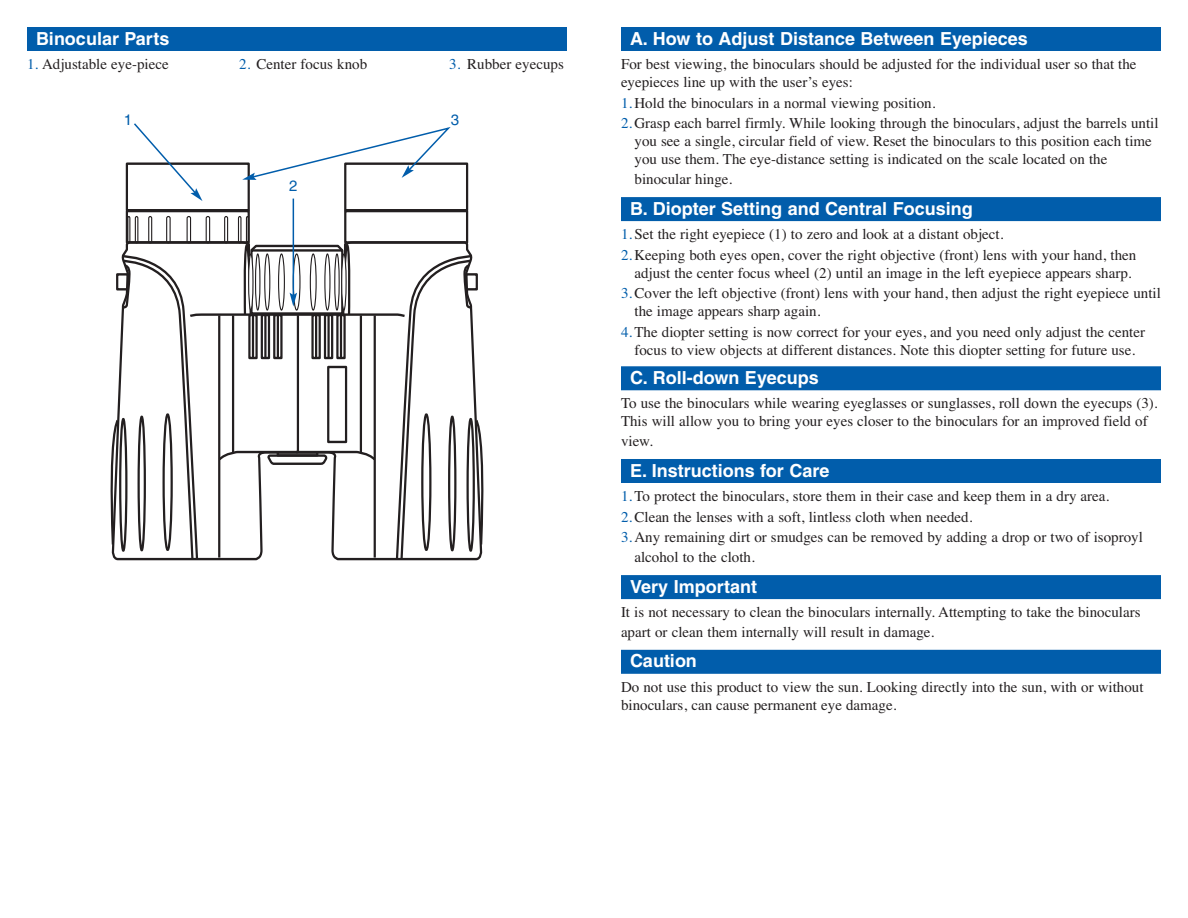
<style>
.page{position:relative;width:1188px;height:918px;background:#fff}
.page>*{position:absolute;margin:0;border:0;box-sizing:border-box;transform-origin:0 0}
.t1{font:700 18px "Helvetica";color:#fff}
.t2{font:15px/18px "Times";color:#231f20}
.t3{font:15px "Helvetica";color:#015dab}
.s1{color:#015dab}
</style>
<div class="page">
<div style="left:27px;top:27px;width:540px;height:24px;background:#015dab"></div>
<div style="left:621px;top:27px;width:540px;height:24px;background:#015dab"></div>
<div style="left:621px;top:197px;width:540px;height:24px;background:#015dab"></div>
<div style="left:621px;top:366px;width:540px;height:24px;background:#015dab"></div>
<div style="left:621px;top:459px;width:540px;height:24px;background:#015dab"></div>
<div style="left:621px;top:575px;width:540px;height:24px;background:#015dab"></div>
<div style="left:621px;top:650px;width:540px;height:24px;background:#015dab"></div>
<div style="left:344px;top:163px;width:124px;height:48px;border:2px solid #231f20"></div>
<div style="left:344px;top:210px;width:124px;height:34px;border:2px solid #231f20"></div>
<div style="left:126px;top:163px;width:124px;height:48px;border:2px solid #231f20"></div>
<div style="left:126px;top:210px;width:124px;height:34px;border:2px solid #231f20"></div>
<div style="left:187px;top:216px;width:4px;height:27px;border:1px solid #231f20;border-radius:2px"></div>
<div style="left:166px;top:216px;width:5px;height:27px;border:1px solid #231f20;border-radius:2px"></div>
<div style="left:148px;top:216px;width:4px;height:27px;border:1px solid #231f20;border-radius:2px"></div>
<div style="left:135px;top:216px;width:3px;height:27px;border:1px solid #231f20"></div>
<div style="left:206px;top:216px;width:4px;height:27px;border:1px solid #231f20;border-radius:2px"></div>
<div style="left:224px;top:216px;width:4px;height:27px;border:1px solid #231f20;border-radius:2px"></div>
<div style="left:238px;top:216px;width:4px;height:27px;border:1px solid #231f20"></div>
<svg style="left:132px;top:123px;width:70px;height:78px"></svg>
<hr style="left:293px;top:199px;width:1px;height:96px;background:#015dab">
<svg style="left:111px;top:217px;width:372px;height:343px"></svg>
<svg style="left:242px;top:127px;width:211px;height:53px"></svg>
<p class="t1" style="left:36px;top:32px;width:135px">Binocular Parts</p>
<p class="t2" style="left:27px;top:55px;width:143px"><span class="s1">1.</span> Adjustable eye-piece</p>
<p class="t2" style="left:239px;top:55px;width:129px"><span class="s1">2.</span> Center focus knob</p>
<p class="t2" style="left:449px;top:55px;width:116px"><span class="s1">3.</span> Rubber eyecups</p>
<p class="t3" style="left:124px;top:114px;width:10px">1</p>
<p class="t3" style="left:451px;top:114px;width:10px">3</p>
<p class="t3" style="left:289px;top:180px;width:10px">2</p>
<p class="t1" style="left:630px;top:32px;width:399px">A. How to Adjust Distance Between Eyepieces</p>
<p class="t2" style="left:621px;top:55px;width:517px">For best viewing, the binoculars should be adjusted for the individual user so that the eyepieces line up with the user’s eyes:</p>
<p class="t2" style="left:621px;top:93px;width:316px"><span class="s1">1.</span> Hold the binoculars in a normal viewing position.</p>
<p class="t2" style="left:634px;top:114px;width:526px;text-indent:-14px"><span class="s1">2.</span> Grasp each barrel firmly. While looking through the binoculars, adjust the barrels until you see a single, circular field of view. Reset the binoculars to this position each time you use them. The eye-distance setting is indicated on the scale located on the</p>
<p class="t2" style="left:634px;top:170px;width:99px">binocular hinge.</p>
<p class="t1" style="left:630px;top:202px;width:344px">B. Diopter Setting and Central Focusing</p>
<p class="t2" style="left:621px;top:225px;width:384px"><span class="s1">1.</span> Set the right eyepiece (1) to zero and look at a distant object.</p>
<p class="t2" style="left:621px;top:245px;width:517px;text-align:center"><span class="s1">2.</span> Keeping both eyes open, cover the right objective (front) lens with your hand, then adjust the center focus wheel (2) until an image in the left eyepiece appears sharp.</p>
<p class="t2" style="left:634px;top:284px;width:528px;text-indent:-14px"><span class="s1">3.</span>Cover the left objective (front) lens with your hand, then adjust the right eyepiece until the image appears sharp again.</p>
<p class="t2" style="left:621px;top:323px;width:526px;text-align:center"><span class="s1">4.</span>The diopter setting is now correct for your eyes, and you need only adjust the center focus to view objects at different distances. Note this diopter setting for future use.</p>
<p class="t1" style="left:630px;top:371px;width:190px">C. Roll-down Eyecups</p>
<p class="t2" style="left:621px;top:394px;width:538px">To use the binoculars while wearing eyeglasses or sunglasses, roll down the eyecups (3).<br>This will allow you to bring your eyes closer to the binoculars for an improved field of</p>
<p class="t2" style="left:621px;top:432px;width:33px">view.</p>
<p class="t1" style="left:630px;top:464px;width:201px">E. Instructions for Care</p>
<p class="t2" style="left:621px;top:485px;width:490px;line-height:20.7px"><span class="s1">1.</span>To protect the binoculars, store them in their case and keep them in a dry area.<br><span class="s1">2.</span>Clean the lenses with a soft, lintless cloth when needed.</p>
<p class="t2" style="left:634px;top:527px;width:510px;line-height:20.1px;text-indent:-14px"><span class="s1">3.</span> Any remaining dirt or smudges can be removed by adding a drop or two of isoproyl alcohol to the cloth.</p>
<p class="t1" style="left:630px;top:580px;width:129px">Very Important</p>
<p class="t2" style="left:621px;top:602px;width:521px;line-height:20.1px">It is not necessary to clean the binoculars internally. Attempting to take the binoculars apart or clean them internally will result in damage.</p>
<p class="t1" style="left:630px;top:654px;width:68px">Caution</p>
<p class="t2" style="left:621px;top:677px;width:524px">Do not use this product to view the sun. Looking directly into the sun, with or without binoculars, can cause permanent eye damage.</p>
</div>
